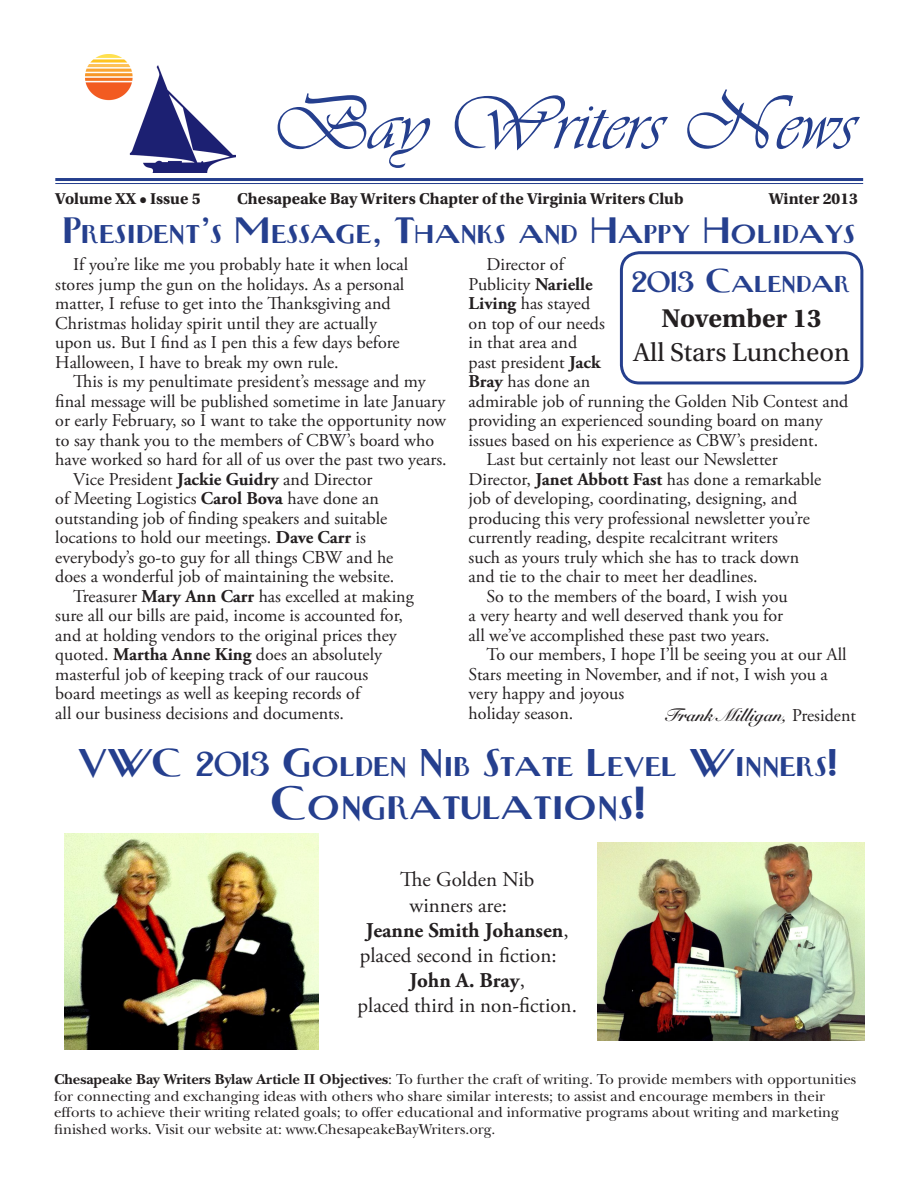
<style>
.page{position:relative;width:918px;height:1188px;background:#fff}
.page>*{position:absolute;margin:0;border:0;box-sizing:border-box;transform-origin:0 0}
.t1{font:78px "Vivaldii";color:#253f8e}
.CBW_Headline{font:700 36px "Newyorkertype";color:#253f8e}
.CBW_Headline-2{font:700 30px "Newyorkertype";color:#253f8e}
.CBW_Headline-3{font:700 28.5px "Newyorkertype";color:#253f8e}
.CBW_Lists{font:27px "Utopia Std";color:#231f20}
.CBW_Lists-2{font:700 27px "Utopia Std";color:#231f20}
.CBW_Lists-3{font:700 25.5px "Newyorkertype";color:#253f8e}
.CBW_Newsletter_Parag{font:21px/25.2px "Adobe Garamond Pro";color:#231f20}
.CBW_Newsletter_Parag-2{font:700 21px "Adobe Garamond Pro";color:#231f20}
.CBW_Newsletter_Parag-3{font:18px/19.5px "Adobe Garamond Pro";color:#231f20}
.CBW_Newsletter_Parag-4{font:18px "Snell Roundhand Bold Script";color:#231f20}
.t2{font:700 16.5px "Utopia Std";color:#231f20}
.t3{font:15px/16.5px "New Baskerville Std";color:#231f20}
.s1{font-weight:700}
.s2{font-family:"Adobe Garamond Pro"}
.s3{font-weight:400}
</style>
<div class="page">
<div style="left:620px;top:251px;width:243px;height:133px;border:3px solid #253f8e;border-radius:18px"></div>
<img style="left:85px;top:54px;width:150px;height:119px">
<hr style="left:55px;top:178px;width:808px;height:3px;background:#253f8e">
<hr style="left:55px;top:183px;width:808px;height:1px;background:#253f8e">
<img style="left:65px;top:834px;width:254px;height:216px">
<img style="left:598px;top:843px;width:267px;height:198px">
<p class="t1" style="left:271px;top:78px;width:584px">Bay Writers News</p>
<p class="t2" style="left:55px;top:189px;width:147px">Volume XX • Issue 5</p>
<p class="t2" style="left:237px;top:189px;width:448px">Chesapeake Bay Writers Chapter of the Virginia Writers Club</p>
<p class="t2" style="left:769px;top:189px;width:91px">Winter 2013</p>
<p class="CBW_Headline-3" style="left:64px;top:216px;width:793px">President’s Message, Thanks and Happy Holidays</p>
<p class="CBW_Newsletter_Parag-3" style="left:55px;top:255px;width:354px;text-indent:18px">If you’re like me you probably hate it when local stores jump the gun on the holidays. As a personal matter, I refuse to get into the Thanksgiving and Christmas holiday spirit until they are actually upon us. But I find as I pen this a few days before Halloween, I have to break my own rule.</p>
<p class="CBW_Newsletter_Parag-3" style="left:55px;top:372px;width:393px;text-indent:18px">This is my penultimate president’s message and my final message will be published sometime in late January or early February, so I want to take the opportunity now to say thank you to the members of CBW’s board who have worked so hard for all of us over the past two years.</p>
<p class="CBW_Newsletter_Parag-3" style="left:55px;top:470px;width:341px;text-indent:18px">Vice President <span class="s1">Jackie Guidry</span> and Director<br>of Meeting Logistics <span class="s1">Carol Bova</span> have done an outstanding job of finding speakers and suitable locations to hold our meetings. <span class="s1">Dave Carr</span> is everybody’s go-to guy for all things CBW and he does a wonderful job of maintaining the website.</p>
<p class="CBW_Newsletter_Parag-3" style="left:55px;top:587px;width:360px;text-indent:18px">Treasurer <span class="s1">Mary Ann Carr</span> has excelled at making sure all our bills are paid, income is accounted for, and at holding vendors to the original prices they quoted. <span class="s1">Martha Anne King</span> does an absolutely masterful job of keeping track of our raucous<br>board meetings as well as keeping records of<br>all our business decisions and documents.</p>
<p class="CBW_Newsletter_Parag-3" style="left:469px;top:255px;width:381px;text-indent:18px">Director of<br>Publicity <span class="s1">Narielle<br>Living</span> has stayed<br>on top of our needs<br>in that area and<br>past president <span class="s1">Jack<br>Bray</span> has done an<br>admirable job of running the Golden Nib Contest and providing an experienced sounding board on many issues based on his experience as CBW’s president.</p>
<p class="CBW_Newsletter_Parag-3" style="left:469px;top:450px;width:354px;text-indent:18px">Last but certainly not least our Newsletter Director, <span class="s1">Janet Abbott Fast</span> has done a remarkable job of developing, coordinating, designing, and producing this very professional newsletter you’re currently reading, despite recalcitrant writers<br>such as yours truly which she has to track down and tie to the chair to meet her deadlines.</p>
<p class="CBW_Newsletter_Parag-3" style="left:469px;top:587px;width:321px;text-indent:18px">So to the members of the board, I wish you a very hearty and well deserved thank you for all we’ve accomplished these past two years.</p>
<p class="CBW_Newsletter_Parag-3" style="left:469px;top:645px;width:380px;text-indent:18px">To our members, I hope I’ll be seeing you at our All Stars meeting in November, and if not, I wish you a very happy and joyous<br>holiday season.</p>
<p class="CBW_Lists-3" style="left:632px;top:268px;width:220px">2013 Calendar</p>
<p class="CBW_Lists-2" style="left:661px;top:302px;width:162px">November 13</p>
<p class="CBW_Lists" style="left:633px;top:338px;width:218px">All Stars Luncheon</p>
<p class="CBW_Newsletter_Parag-4" style="left:665px;top:704px;width:192px">Frank Milligan, <span class="s2">President</span></p>
<p class="CBW_Headline-2" style="left:79px;top:748px;width:760px">VWC 2013 Golden Nib State Level Winners!</p>
<p class="CBW_Headline" style="left:272px;top:785px;width:376px">Congratulations!</p>
<p class="CBW_Newsletter_Parag" style="left:410px;top:868px;width:126px;text-indent:-9px">The Golden Nib winners are:</p>
<p class="CBW_Newsletter_Parag" style="left:360px;top:918px;width:210px"><span class="s1">Jeanne Smith Johansen</span>, placed second in fiction:</p>
<p class="CBW_Newsletter_Parag-2" style="left:410px;top:968px;width:117px">John A. Bray<span class="s3">,</span></p>
<p class="CBW_Newsletter_Parag" style="left:358px;top:994px;width:221px">placed third in non-fiction.</p>
<p class="t3" style="left:54px;top:1071px;width:804px"><span class="s1">Chesapeake Bay Writers Bylaw Article II Objectives</span>: To further the craft of writing. To provide members with opportunities for connecting and exchanging ideas with others who share similar interests; to assist and encourage members in their efforts to achieve their writing related goals; to offer educational and informative programs about writing and marketing finished works. Visit our website at: www.ChesapeakeBayWriters.org.</p>
</div>
